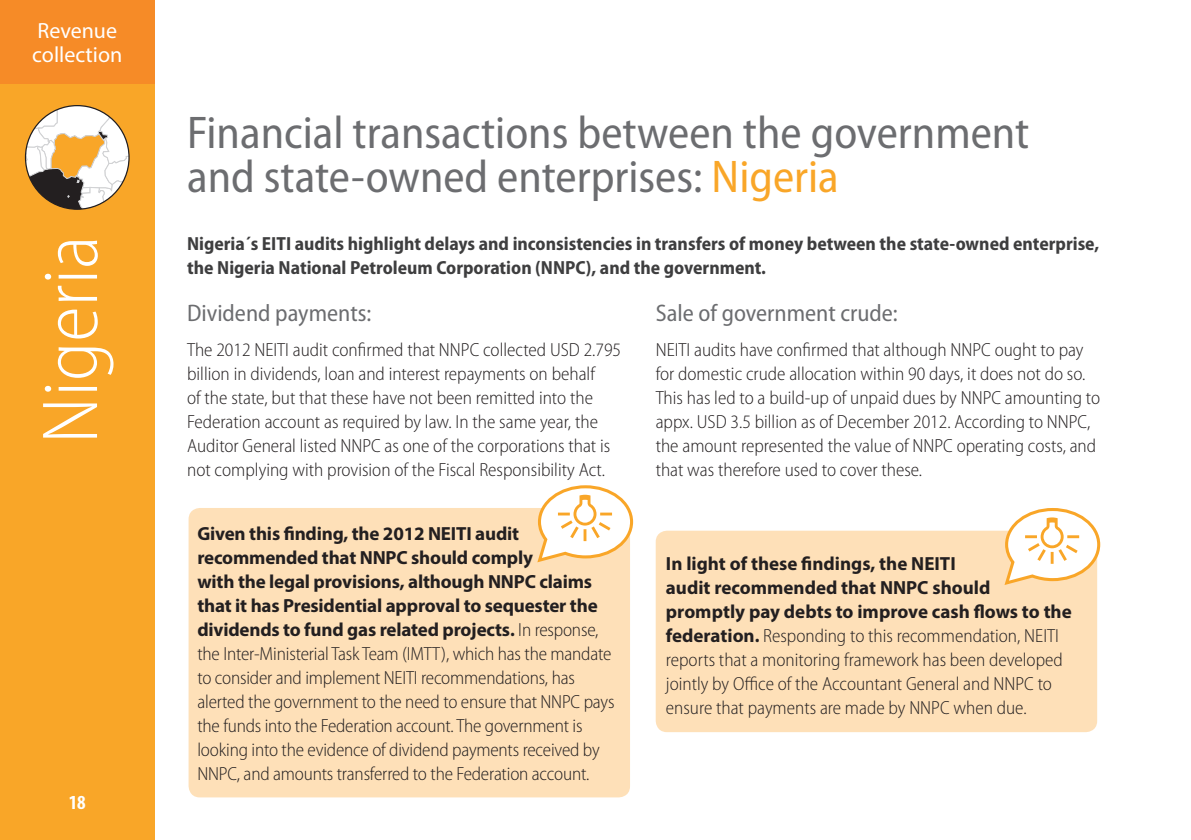
<style>
.page{position:relative;width:1191px;height:840px;background:#fff}
.page>*{position:absolute;margin:0;border:0;box-sizing:border-box;transform-origin:0 0}
.t1{font:300 semi-condensed 80px "Myriad Pro";color:#fff}
.t2{font:semi-condensed 46px/44px "Myriad Pro";color:#6c6d70}
.t3{font:semi-condensed 24px "Myriad Pro";color:#6c6d70}
.t4{font:22px/24px "Myriad Pro";color:#fff}
.t5{font:700 condensed 20px "Myriad Pro";color:#fff}
.t6{font:300 semi-condensed 19px/24px "Myriad Pro";color:#231f20}
.t7{font:700 semi-condensed 19px/24px "Myriad Pro";color:#3e3e3f}
.s1{color:#f9a628}
.s2{font-weight:700;font-stretch:normal}
.s3{font-weight:700}
</style>
<div class="page">
<div style="left:0;top:0;width:154px;height:839px;background:#f9a628"></div>
<svg style="left:26px;top:106px;width:103px;height:103px"></svg>
<div style="left:0;top:0;width:154px;height:84px;background:#f68b27"></div>
<div style="left:655px;top:530px;width:442px;height:201px;background:#fee0b8;border-radius:11px"></div>
<svg style="left:1002px;top:508px;width:99px;height:79px"></svg>
<div style="left:189px;top:507px;width:441px;height:290px;background:#fee0b8;border-radius:11px"></div>
<svg style="left:535px;top:485px;width:99px;height:78px"></svg>
<p class="t4" style="left:32px;top:18px;width:92px">Revenue collection</p>
<h1 class="t1" style="left:27px;top:443px;width:209px;rotate:-90deg">Nigeria</h1>
<p class="t5" style="left:69px;top:789px;width:19px">18</p>
<h2 class="t2" style="left:187px;top:111px;width:843px">Financial transactions between the government and state-owned enterprises: <span class="s1">Nigeria</span></h2>
<p class="t7" style="left:187px;top:232px;width:913px">Nigeria´s EITI audits highlight delays and inconsistencies in transfers of money between the state-owned enterprise, the Nigeria National Petroleum Corporation (NNPC), and the government.</p>
<p class="t3" style="left:187px;top:300px;width:186px">Dividend payments:</p>
<p class="t6" style="left:187px;top:338px;width:435px">The 2012 NEITI audit confirmed that NNPC collected USD 2.795 billion in dividends, loan and interest repayments on behalf<br>of the state, but that these have not been remitted into the Federation account as required by law. In the same year, the Auditor General listed NNPC as one of the corporations that is not complying with provision of the Fiscal Responsibility Act.</p>
<p class="t3" style="left:655px;top:300px;width:244px">Sale of government crude:</p>
<p class="t6" style="left:655px;top:338px;width:446px">NEITI audits have confirmed that although NNPC ought to pay for domestic crude allocation within 90 days, it does not do so.<br>This has led to a build-up of unpaid dues by NNPC amounting to appx. USD 3.5 billion as of December 2012. According to NNPC, the amount represented the value of NNPC operating costs, and that was therefore used to cover these.</p>
<p class="t6" style="left:197px;top:522px;width:418px"><span class="s2">Given this finding, the 2012 NEITI audit recommended that NNPC should comply<br>with the legal provisions, although NNPC claims that it has Presidential approval to sequester the dividends to fund gas related projects</span><span class="s3">.</span> In response, the Inter-Ministerial Task Team (IMTT), which has the mandate to consider and implement NEITI recommendations, has alerted the government to the need to ensure that NNPC pays the funds into the Federation account. The government is looking into the evidence of dividend payments received by NNPC, and amounts transferred to the Federation account.</p>
<p class="t6" style="left:666px;top:551px;width:407px"><span class="s2">In light of these findings, the NEITI<br>audit recommended that NNPC should promptly pay debts to improve cash flows to the federation</span><span class="s3">.</span> Responding to this recommendation, NEITI reports that a monitoring framework has been developed jointly by Office of the Accountant General and NNPC to ensure that payments are made by NNPC when due.</p>
</div>
